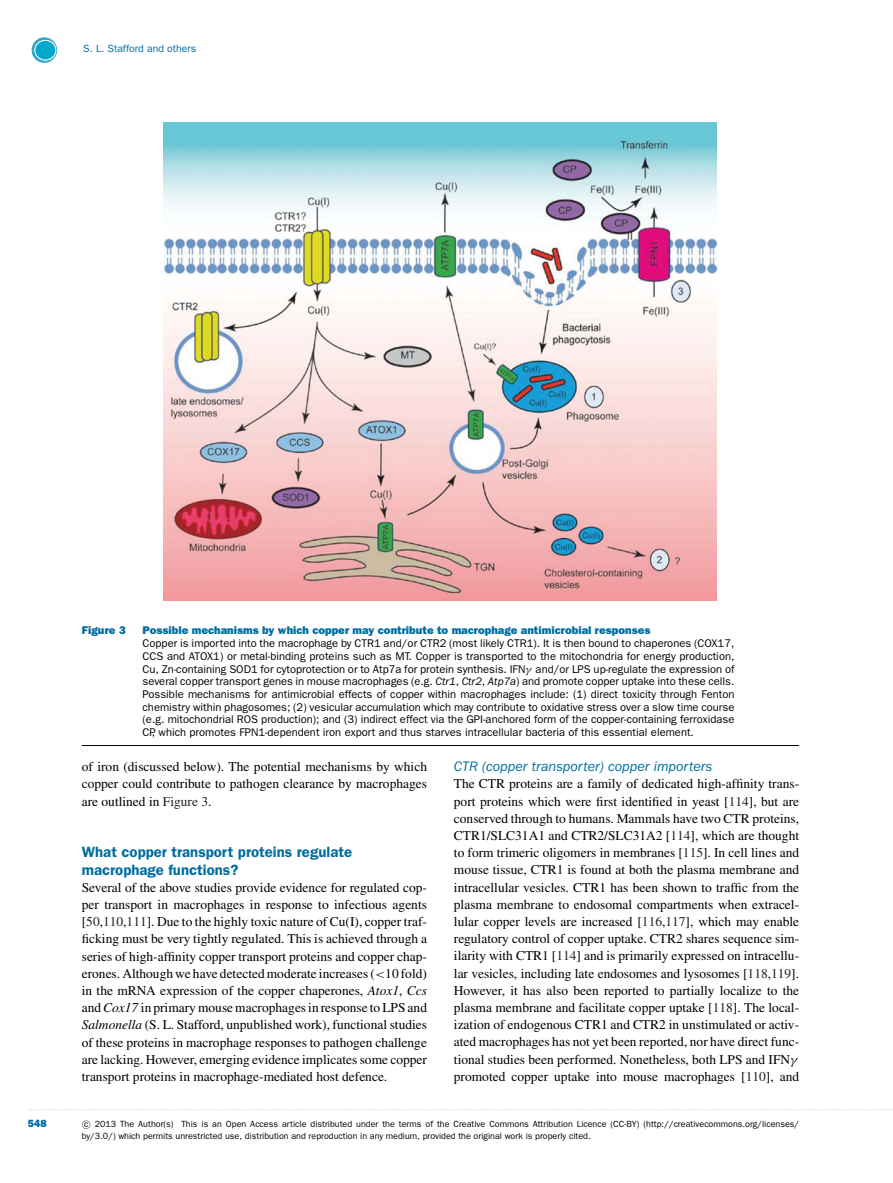
<style>
.page{position:relative;width:893px;height:1183px;background:#fff}
.page>*{position:absolute;margin:0;border:0;box-sizing:border-box;transform-origin:0 0}
.t1{font:600 15px/17.2px "Franklin Gothic";color:#006ca0}
.t2{font:italic 14.25px "Franklin Gothic";color:#006ca0}
.t3{font:13.5px/17.2px "Times";color:#000;text-align:justify}
.t4{font:11.25px/12.8px "Franklin Gothic";color:#000;text-align:justify}
.t5{font:800 11.25px "Franklin Gothic";color:#006ca0}
.t6{font:10.5px "Franklin Gothic";color:#006ca0}
.t7{font:800 10.5px "Franklin Gothic";color:#006ca0}
.t8{font:9px/12px "Franklin Gothic";color:#000}
.s1{font-family:"RMTMI"}
.s2{font-style:italic}
.s3{color:#231f20}
.s4{font-family:"CMSY10"}
</style>
<div class="page">
<svg style="left:32px;top:37px;width:25px;height:26px"></svg>
<svg style="left:34px;top:39px;width:23px;height:22px"></svg>
<div style="left:35px;top:41px;width:20px;height:18px;background:#00a8cb;border-radius:50%"></div>
<img style="left:164px;top:123px;width:553px;height:477px">
<hr style="left:82px;top:745px;width:717px;height:1px;background:#000">
<p class="t6" style="left:83px;top:45px;width:115px">S. L. Stafford and others</p>
<p class="t5" style="left:82px;top:626px;width:46px">Figure 3</p>
<p class="t5" style="left:143px;top:626px;width:509px">Possible mechanisms by which copper may contribute to macrophage antimicrobial responses</p>
<p class="t4" style="left:143px;top:637px;width:593px">Copper is imported into the macrophage by CTR1 and/or CTR2 (most likely CTR1). It is then bound to chaperones (COX17, CCS and ATOX1) or metal-binding proteins such as MT. Copper is transported to the mitochondria for energy production, Cu, Zn-containing SOD1 for cytoprotection or to Atp7a for protein synthesis. IFN<span class="s1">γ</span> and/or LPS up-regulate the expression of several copper transport genes in mouse macrophages (e.g. <span class="s2">Ctr1</span>, <span class="s2">Ctr2</span>, <span class="s2">Atp7a</span>) and promote copper uptake into these cells.<br>Possible mechanisms for antimicrobial effects of copper within macrophages include: (1) direct toxicity through Fenton chemistry within phagosomes; (2) vesicular accumulation which may contribute to oxidative stress over a slow time course (e.g. mitochondrial ROS production); and (3) indirect effect via the GPI-anchored form of the copper-containing ferroxidase CP, which promotes FPN1-dependent iron export and thus starves intracellular bacteria of this essential element.</p>
<p class="t3" style="left:82px;top:759px;width:347px">of iron (discussed below). The potential mechanisms by which copper could contribute to pathogen clearance by macrophages are outlined in <span class="s3">Figure 3</span>.</p>
<p class="t1" style="left:82px;top:844px;width:272px">What copper transport proteins regulate macrophage functions?</p>
<p class="t3" style="left:82px;top:879px;width:347px">Several of the above studies provide evidence for regulated cop&shy;per transport in macrophages in response to infectious agents [<span class="s3">50</span>,<span class="s3">110</span>,<span class="s3">111</span>]. Due to the highly toxic nature of Cu(I), copper traf&shy;ficking must be very tightly regulated. This is achieved through a series of high-affinity copper transport proteins and copper chap&shy;erones. Although we have detected moderate increases (<span class="s1">&lt;</span>10 fold) in the mRNA expression of the copper chaperones, <span class="s2">Atox1</span>, <span class="s2">Ccs </span>and<span class="s2">Cox17</span> in primary mouse macrophages in response to LPS and <span class="s2">Salmonella</span> (S. L. Stafford, unpublished work), functional studies of these proteins in macrophage responses to pathogen challenge are lacking. However, emerging evidence implicates some copper transport proteins in macrophage-mediated host defence.</p>
<p class="t2" style="left:454px;top:761px;width:260px">CTR (copper transporter) copper importers</p>
<p class="t3" style="left:454px;top:776px;width:347px;text-align:left">The CTR proteins are a family of dedicated high-affinity trans&shy;port proteins which were first identified in yeast [<span class="s3">114</span>], but are conserved through to humans. Mammals have two CTR proteins, CTR1/SLC31A1 and CTR2/SLC31A2 [<span class="s3">114</span>], which are thought to form trimeric oligomers in membranes [<span class="s3">115</span>]. In cell lines and mouse tissue, CTR1 is found at both the plasma membrane and intracellular vesicles. CTR1 has been shown to traffic from the plasma membrane to endosomal compartments when extracel&shy;lular copper levels are increased [<span class="s3">116</span>,<span class="s3">117</span>], which may enable regulatory control of copper uptake. CTR2 shares sequence sim&shy;ilarity with CTR1 [<span class="s3">114</span>] and is primarily expressed on intracellu&shy;lar vesicles, including late endosomes and lysosomes [<span class="s3">118</span>,<span class="s3">119</span>].<br>However, it has also been reported to partially localize to the plasma membrane and facilitate copper uptake [<span class="s3">118</span>]. The local&shy;ization of endogenous CTR1 and CTR2 in unstimulated or activ&shy;ated macrophages has not yet been reported, nor have direct func&shy;tional studies been performed. Nonetheless, both LPS and IFN<span class="s1">γ </span>promoted copper uptake into mouse macrophages [<span class="s3">110</span>], and</p>
<p class="t7" style="left:28px;top:1119px;width:20px">548</p>
<p class="t8" style="left:82px;top:1118px;width:719px"><span class="s4">-</span>c 2013 The Author(s) This is an Open Access article distributed under the terms of the Creative Commons Attribution Licence (CC-BY) (http://creativecommons.org/licenses/ by/3.0/) which permits unrestricted use, distribution and reproduction in any medium, provided the original work is properly cited.</p>
</div>
